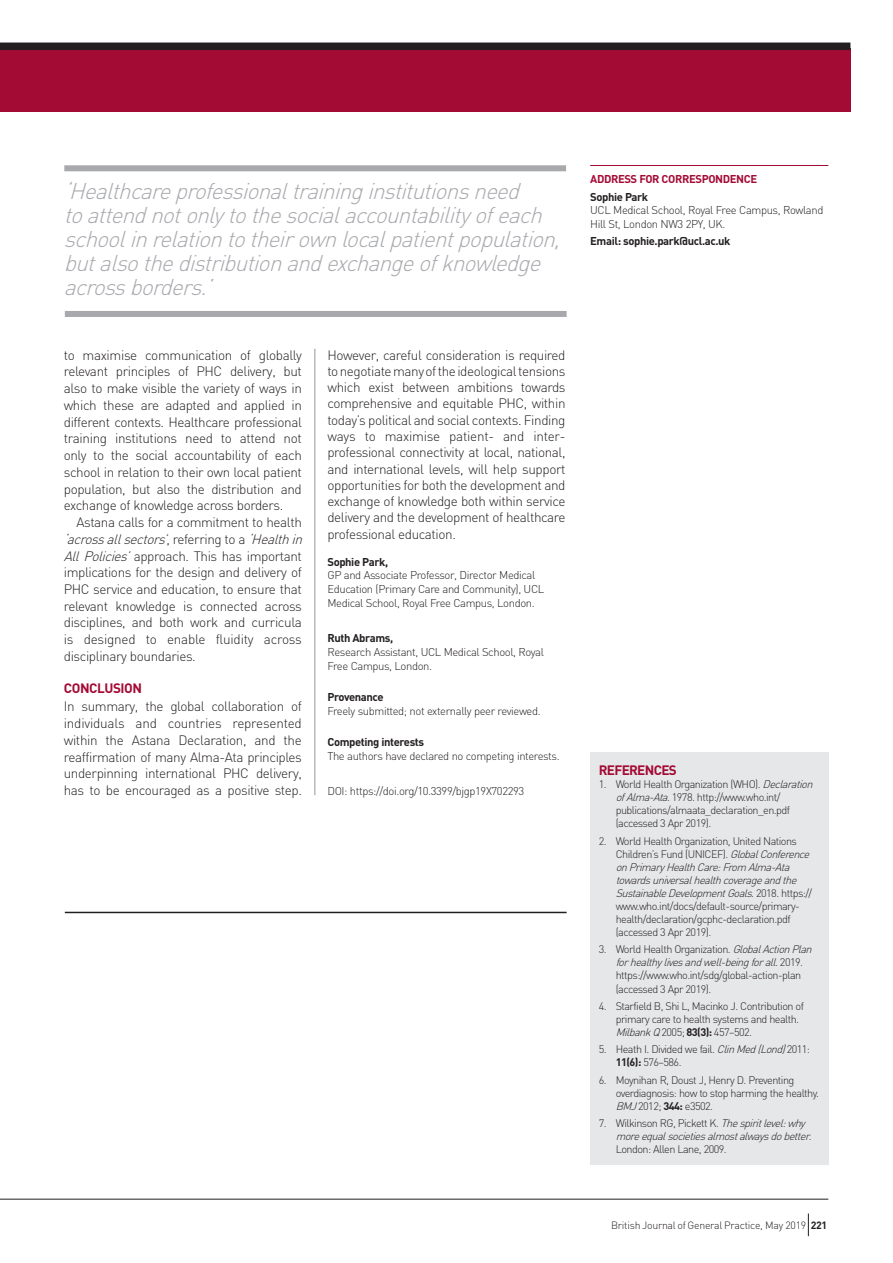
<style>
.page{position:relative;width:893px;height:1263px;background:#fff}
.page>*{position:absolute;margin:0;border:0;box-sizing:border-box;transform-origin:0 0}
.t1{font:italic 300 22.5px/24px "DIN";color:#a8a9ad}
.t2{font:300 13.5px/16.8px "DIN";letter-spacing:-.03em;color:#231f20;text-align:justify}
.t3{font:700 13.5px "DIN";letter-spacing:-.045em;color:#a30a34}
.t4{font:300 11.25px/13.6px "DIN";letter-spacing:-.035em;color:#231f20}
.t5{font:700 11.25px "DIN";letter-spacing:-.035em;color:#231f20}
.t6{font:700 11.25px "DIN";letter-spacing:-.035em;color:#a30a34}
.t7{font:300 10.8px/13px "DIN";letter-spacing:-.05em;color:#231f20}
.t8{font:italic 300 10.8px/13px "DIN";color:#231f20}
.t9{font:300 10.5px "DIN";letter-spacing:-.025em;color:#231f20}
.s1{font-style:italic}
.s2{font-weight:700}
.s3{font-style:normal}
</style>
<div class="page">
<div style="left:0;top:48px;width:850px;height:64px;background:#a30a34"></div>
<hr style="left:590px;top:165px;width:238px;height:1px;background:#a30a34">
<div style="left:0;top:43px;width:850px;height:7px;background:#231f20"></div>
<hr style="left:315px;top:349px;width:1px;height:446px;background:#939598">
<div style="left:590px;top:752px;width:238px;height:413px;background:#e6e7e9"></div>
<div style="left:65px;top:311px;width:502px;height:6px;background:#a8a9ad"></div>
<div style="left:64px;top:165px;width:502px;height:6px;background:#a8a9ad"></div>
<hr style="left:0;top:1199px;width:828px;height:1px;background:#231f20">
<svg style="left:808px;top:1213px;width:1px;height:23px"></svg>
<hr style="left:65px;top:912px;width:502px;height:1px;background:#231f20">
<p class="t1" style="left:64px;top:179px;width:505px">‘Healthcareprofessionaltraininginstitutionsneed toattendnotonlytothesocialaccountabilityofeach schoolinrelationtotheirownlocalpatientpopulation, butalsothedistributionandexchangeofknowledge acrossborders.’</p>
<p class="t2" style="left:64px;top:346px;width:240px">to maximise communication of globally relevant principles of PHC delivery, but also to make visible the variety of ways in which these are adapted and applied in different contexts. Healthcare professional training institutions need to attend not only to the social accountability of each school in relation to their own local patient population, but also the distribution and exchange of knowledge across borders.</p>
<p class="t2" style="left:64px;top:514px;width:244px;text-align:left;text-indent:13px">Astana calls for a commitment to health <span class="s1">‘acrossallsectors’</span>, r e f e r r i n g t o a <span class="s1">‘Healthin AllPolicies’</span>approach. This has important implications for the design and delivery of PHC service and education, to ensure that relevant knowledge is connected across disciplines, and both work and curricula is designed to enable fluidity across disciplinary boundaries.</p>
<p class="t3" style="left:64px;top:680px;width:80px">CONCLUSION</p>
<p class="t2" style="left:64px;top:698px;width:240px">In summary, the global collaboration of individuals and countries represented within the Astana Declaration, and the reaffirmation of many Alma-Ata principles underpinning international PHC delivery, has to be encouraged as a positive step.</p>
<p class="t2" style="left:327px;top:346px;width:240px;line-height:16.4px">However, careful consideration is required to negotiate many of the ideological tensions which exist between ambitions towards comprehensive and equitable PHC, within today’s political and social contexts. Finding ways to maximise patient- and inter&shy;professional connectivity at local, national, and international levels, will help support opportunities for both the development and exchange of knowledge both within service delivery and the development of healthcare professional education.</p>
<p class="t5" style="left:327px;top:554px;width:62px">Sophie Park,</p>
<p class="t4" style="left:327px;top:568px;width:218px">GP and Associate Professor, Director Medical<br>Education (Primary Care and Community), UCL<br>Medical School, Royal Free Campus, London.</p>
<p class="t5" style="left:327px;top:631px;width:67px">Ruth Abrams,</p>
<p class="t4" style="left:327px;top:645px;width:218px">Research Assistant, UCL Medical School, Royal<br>Free Campus, London.</p>
<p class="t5" style="left:327px;top:689px;width:58px">Provenance</p>
<p class="t4" style="left:327px;top:703px;width:215px">Freely submitted; not externally peer reviewed.</p>
<p class="t5" style="left:327px;top:734px;width:98px">Competing interests</p>
<p class="t4" style="left:327px;top:748px;width:234px">The authors have declared no competing interests.</p>
<p class="t4" style="left:327px;top:784px;width:198px">DOI: https://doi.org/10.3399/bjgp19X702293</p>
<p class="t6" style="left:590px;top:171px;width:169px">ADDRESS FOR CORRESPONDENCE</p>
<p class="t5" style="left:590px;top:189px;width:60px">Sophie Park</p>
<p class="t4" style="left:590px;top:203px;width:235px">UCL Medical School, Royal Free Campus, Rowland<br>Hill St, London NW3 2PY, UK.</p>
<p class="t5" style="left:590px;top:234px;width:142px">Email: sophie.park@ucl.ac.uk</p>
<p class="t3" style="left:599px;top:761px;width:80px">REFERENCES</p>
<p class="t7" style="left:616px;top:778px;width:202px;text-indent:-17px">1. World Health Organization (WHO). <span class="s1">Declaration ofAlma-Ata</span>. 1978. http://www.who.int/ publications/almaata_declaration_en.pdf (accessed 3 Apr 2019).</p>
<p class="t7" style="left:616px;top:834px;width:198px;text-indent:-17px">2. World Health Organization, United Nations Children’s Fund (UNICEF). <span class="s1">GlobalConference onPrimaryHealthCare:From Alma-Ata towardsuniversalhealthcoverageandthe SustainableDevelopmentGoals</span>. 2 0 1 8 . h t t p s : // www.who.int/docs/default-source/primary&shy;health/declaration/gcphc-declaration.pdf (accessed 3 Apr 2019).</p>
<p class="t7" style="left:616px;top:943px;width:201px;text-indent:-17px">3. World Health Organization. <span class="s1">GlobalActionPlan forhealthylivesandwell-beingforall</span>. 2 0 1 9 . https://www.who.int/sdg/global-action-plan (accessed 3 Apr 2019).</p>
<p class="t7" style="left:616px;top:999px;width:190px;text-indent:-17px">4. Starfield B, Shi L, Macinko J. Contribution of primary care to health systems and health.<br><span class="s1">MilbankQ</span>2005; <span class="s2">83(3):</span> 457–502.</p>
<p class="t7" style="left:616px;top:1043px;width:196px;text-indent:-17px">5. Heath I. Divided we fail. <span class="s1">ClinMed(Lond)</span>2011:<br><span class="s2">11(6):</span> 576–586.</p>
<p class="t7" style="left:616px;top:1073px;width:205px;text-indent:-17px">6. Moynihan R, Doust J, Henry D. Preventing overdiagnosis: how to stop harming the healthy.<br><span class="s1">BMJ</span>2012; <span class="s2">344:</span> e3502.</p>
<p class="t8" style="left:616px;top:1116px;width:199px;text-indent:-17px"><span class="s3">7. Wilkinson RG, Pickett K.</span> Thespiritlevel:why moreequalsocietiesalmostalwaysdobetter<span class="s3">.<br>London: Allen Lane, 2009.</span></p>
<p class="t9" style="left:611px;top:1219px;width:218px">British Journal of General Practice, May 2019 <span class="s2">221</span></p>
</div>
